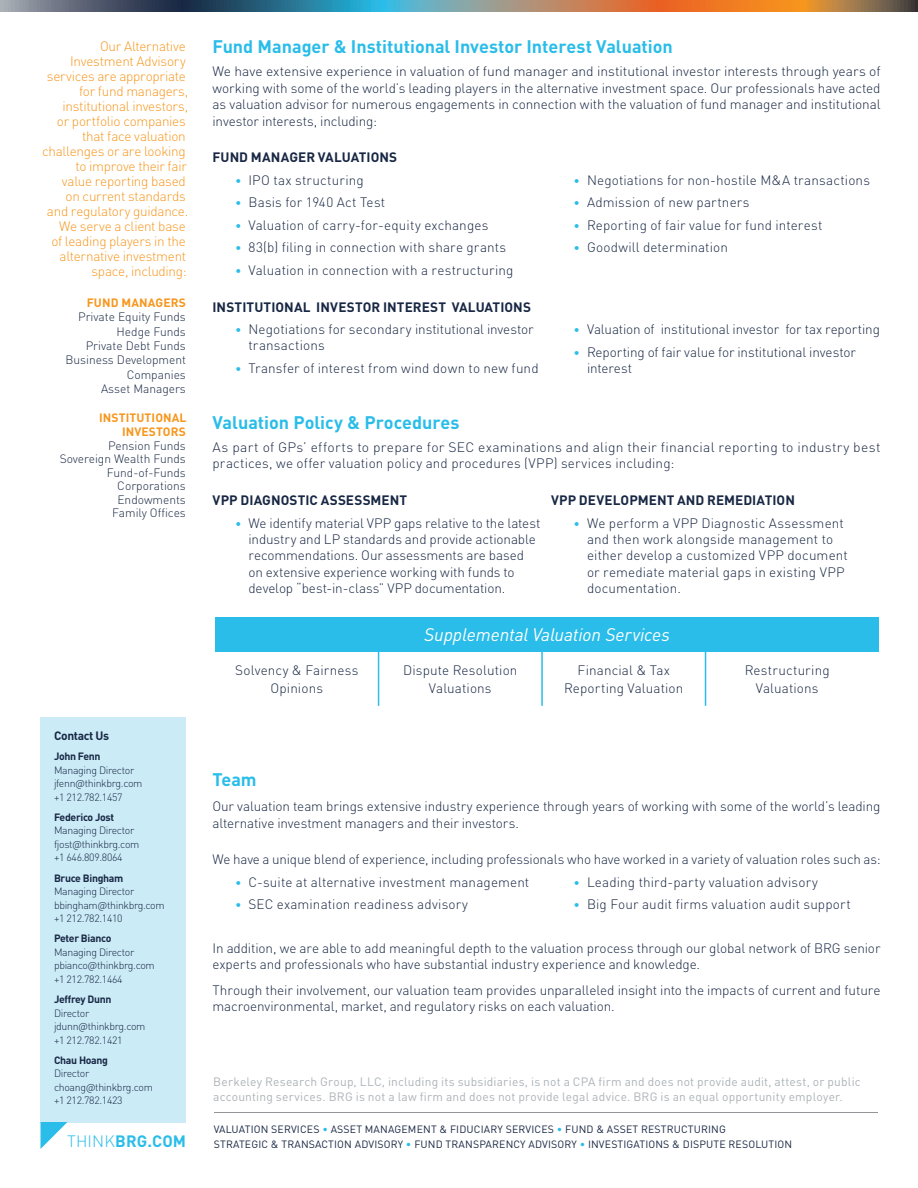
<style>
.page{position:relative;width:918px;height:1188px;background:#fff}
.page>*{position:absolute;margin:0;border:0;box-sizing:border-box;transform-origin:0 0}
.t1{font:700 18px "DINOT";color:#2abde9}
.t2{font:italic 18px "DINOT";letter-spacing:-.005em;color:#fff}
.t3{font:700 16.35px "DINOT";letter-spacing:.01em;color:#2abde9}
.t4{font:300 13.5px/16.5px "DINOT";letter-spacing:.005em;color:#182743}
.t5{font:300 13.5px/15px "DINOT";letter-spacing:-.02em;color:#f7961d;text-align:right}
.t6{font:700 13.5px "DINOT";letter-spacing:.005em;color:#182743}
.t7{font:12px/15px "DINOT";letter-spacing:.015em;color:#acb3b8}
.t8{font:300 12px/14.4px "DINOT";color:#182743;text-align:right}
.t9{font:700 12px/14.4px "DINOT";letter-spacing:.01em;color:#f7961d;text-align:right}
.t10{font:700 12px "DINOT";letter-spacing:-.03em;color:#182743}
.t11{font:300 10.5px/13.5px "DINOT";letter-spacing:-.03em;color:#182743}
.t12{font:10.5px/15px "DINOT";letter-spacing:.015em;color:#182743}
.t13{font:700 10.5px "DINOT";letter-spacing:-.03em;color:#182743}
.s1{font-size:12px;color:#2abde9}
.s2{font-weight:300}
.s3{color:#2abde9}
</style>
<div class="page">
<svg style="left:0;top:0;width:918px;height:12px;background:#83796b"></svg>
<div style="left:215px;top:617px;width:664px;height:35px;background:#2abde9"></div>
<hr style="left:378px;top:652px;width:1px;height:54px;background:#2abde9">
<hr style="left:541px;top:652px;width:2px;height:54px;background:#2abde9">
<hr style="left:705px;top:652px;width:1px;height:54px;background:#2abde9">
<div style="left:40px;top:717px;width:146px;height:405px;background:#cbebf7"></div>
<svg style="left:40px;top:1122px;width:28px;height:27px"></svg>
<hr style="left:214px;top:1113px;width:664px;height:1px;background:#939598">
<p class="t5" style="left:42px;top:38px;width:148px">Our Alternative<br>Investment Advisory services are appropriate for fund managers, institutional investors,<br>or portfolio companies that face valuation challenges or are looking to improve their fair<br>value reporting based<br>on current standards<br>and regulatory guidance.<br>We serve a client base<br>of leading players in the alternative investment space, including:</p>
<p class="t9" style="left:87px;top:295px;width:101px">FUND MANAGERS</p>
<p class="t8" style="left:65px;top:309px;width:122px">Private Equity Funds<br>Hedge Funds<br>Private Debt Funds<br>Business Development<br>Companies<br>Asset Managers</p>
<p class="t9" style="left:99px;top:410px;width:89px">INSTITUTIONAL<br>INVESTORS</p>
<p class="t8" style="left:60px;top:439px;width:128px;line-height:13.5px">Pension Funds<br>Sovereign Wealth Funds<br>Fund-of-Funds<br>Corporations<br>Endowments<br>Family Offices</p>
<h1 class="t1" style="left:213px;top:34px;width:462px">Fund Manager &amp; Institutional Investor Interest Valuation</h1>
<p class="t4" style="left:213px;top:63px;width:670px;text-align:justify">We have extensive experience in valuation of fund manager and institutional investor interests through years of working with some of the world’s leading players in the alternative investment space. Our professionals have acted as valuation advisor for numerous engagements in connection with the valuation of fund manager and institutional investor interests, including:</p>
<p class="t6" style="left:213px;top:149px;width:186px">FUND MANAGER VALUATIONS</p>
<p class="t4" style="left:235px;top:172px;width:130px"><span class="s1">•</span> IPO tax structuring</p>
<p class="t4" style="left:235px;top:194px;width:152px"><span class="s1">•</span> Basis for 1940 Act Test</p>
<p class="t4" style="left:235px;top:217px;width:255px"><span class="s1">•</span> Valuation of carry-for-equity exchanges</p>
<p class="t4" style="left:235px;top:239px;width:273px"><span class="s1">•</span> 83(b) filing in connection with share grants</p>
<p class="t4" style="left:235px;top:262px;width:280px"><span class="s1">•</span> Valuation in connection with a restructuring</p>
<p class="t4" style="left:574px;top:172px;width:298px"><span class="s1">•</span> Negotiations for non-hostile M&amp;A transactions</p>
<p class="t4" style="left:574px;top:194px;width:177px"><span class="s1">•</span> Admission of new partners</p>
<p class="t4" style="left:574px;top:217px;width:250px"><span class="s1">•</span> Reporting of fair value for fund interest</p>
<p class="t4" style="left:574px;top:239px;width:156px"><span class="s1">•</span> Goodwill determination</p>
<p class="t6" style="left:213px;top:298px;width:320px">INSTITUTIONAL INVESTOR INTEREST VALUATIONS</p>
<p class="t4" style="left:249px;top:321px;width:287px;text-indent:-14px"><span class="s1">•</span> Negotiations for secondary institutional investor transactions</p>
<p class="t4" style="left:235px;top:360px;width:305px"><span class="s1">•</span> Transfer of interest from wind down to new fund</p>
<p class="t4" style="left:574px;top:321px;width:308px"><span class="s1">•</span> Valuation of institutional investor for tax reporting</p>
<p class="t4" style="left:587px;top:343px;width:270px;text-indent:-14px"><span class="s1">•</span> Reporting of fair value for institutional investor interest</p>
<h1 class="t1" style="left:213px;top:410px;width:249px">Valuation Policy &amp; Procedures</h1>
<p class="t4" style="left:213px;top:439px;width:670px">As part of GPs’ efforts to prepare for SEC examinations and align their financial reporting to industry best practices, we offer valuation policy and procedures (VPP) services including:</p>
<p class="t6" style="left:213px;top:491px;width:196px">VPP DIAGNOSTIC ASSESSMENT</p>
<p class="t4" style="left:249px;top:514px;width:293px;text-indent:-14px"><span class="s1">•</span> We identify material VPP gaps relative to the latest industry and LP standards and provide actionable recommendations. Our assessments are based on extensive experience working with funds to develop “best-in-class” VPP documentation.</p>
<p class="t6" style="left:551px;top:491px;width:245px">VPP DEVELOPMENT AND REMEDIATION</p>
<p class="t4" style="left:587px;top:514px;width:262px;text-indent:-14px"><span class="s1">•</span> We perform a VPP Diagnostic Assessment and then work alongside management to either develop a customized VPP document or remediate material gaps in existing VPP documentation.</p>
<h1 class="t2" style="left:424px;top:624px;width:247px">Supplemental Valuation Services</h1>
<p class="t4" style="left:235px;top:661px;width:125px;line-height:18px;text-align:center">Solvency &amp; Fairness<br>Opinions</p>
<p class="t4" style="left:403px;top:661px;width:116px;line-height:18px;text-align:center">Dispute Resolution<br>Valuations</p>
<p class="t4" style="left:564px;top:661px;width:121px;line-height:18px;text-align:center">Financial &amp; Tax<br>Reporting Valuation</p>
<p class="t4" style="left:745px;top:661px;width:86px;line-height:18px;text-align:center">Restructuring<br>Valuations</p>
<p class="t10" style="left:54px;top:728px;width:57px">Contact Us</p>
<p class="t13" style="left:54px;top:749px;width:48px">John Fenn</p>
<p class="t11" style="left:54px;top:763px;width:90px">Managing Director jfenn@thinkbrg.com +1 212.782.1457</p>
<p class="t13" style="left:54px;top:810px;width:62px">Federico Jost</p>
<p class="t11" style="left:54px;top:824px;width:87px">Managing Director fjost@thinkbrg.com +1 646.809.8064</p>
<p class="t13" style="left:54px;top:871px;width:71px">Bruce Bingham</p>
<p class="t11" style="left:54px;top:884px;width:112px">Managing Director bbingham@thinkbrg.com +1 212.782.1410</p>
<p class="t13" style="left:54px;top:932px;width:59px">Peter Bianco</p>
<p class="t11" style="left:54px;top:945px;width:102px">Managing Director pbianco@thinkbrg.com +1 212.782.1464</p>
<p class="t13" style="left:54px;top:992px;width:59px">Jeffrey Dunn</p>
<p class="t11" style="left:54px;top:1006px;width:93px">Director jdunn@thinkbrg.com +1 212.782.1421</p>
<p class="t13" style="left:54px;top:1053px;width:56px">Chau Hoang</p>
<p class="t11" style="left:54px;top:1067px;width:100px">Director choang@thinkbrg.com +1 212.782.1423</p>
<p class="t3" style="left:67px;top:1130px;width:121px"><span class="s2">THINK</span>BRG.COM</p>
<p class="t12" style="left:214px;top:1121px;width:580px">VALUATION SERVICES <span class="s3">•</span> ASSET MANAGEMENT &amp; FIDUCIARY SERVICES <span class="s3">•</span> FUND &amp; ASSET RESTRUCTURING<br>STRATEGIC &amp; TRANSACTION ADVISORY <span class="s3">•</span> FUND TRANSPARENCY ADVISORY <span class="s3">•</span> INVESTIGATIONS &amp; DISPUTE RESOLUTION</p>
<h1 class="t1" style="left:213px;top:767px;width:46px">Team</h1>
<p class="t4" style="left:213px;top:798px;width:670px">Our valuation team brings extensive industry experience through years of working with some of the world’s leading alternative investment managers and their investors.</p>
<p class="t4" style="left:213px;top:851px;width:670px">We have a unique blend of experience, including professionals who have worked in a variety of valuation roles such as:</p>
<p class="t4" style="left:235px;top:874px;width:296px"><span class="s1">•</span> C-suite at alternative investment management</p>
<p class="t4" style="left:235px;top:896px;width:235px"><span class="s1">•</span> SEC examination readiness advisory</p>
<p class="t4" style="left:574px;top:874px;width:246px"><span class="s1">•</span> Leading third-party valuation advisory</p>
<p class="t4" style="left:574px;top:896px;width:279px"><span class="s1">•</span> Big Four audit firms valuation audit support</p>
<p class="t4" style="left:213px;top:940px;width:670px">In addition, we are able to add meaningful depth to the valuation process through our global network of BRG senior experts and professionals who have substantial industry experience and knowledge.</p>
<p class="t4" style="left:213px;top:982px;width:670px">Through their involvement, our valuation team provides unparalleled insight into the impacts of current and future macroenvironmental, market, and regulatory risks on each valuation.</p>
<p class="t7" style="left:213px;top:1074px;width:649px">Berkeley Research Group, LLC, including its subsidiaries, is not a CPA firm and does not provide audit, attest, or public accounting services. BRG is not a law firm and does not provide legal advice. BRG is an equal opportunity employer.</p>
</div>
